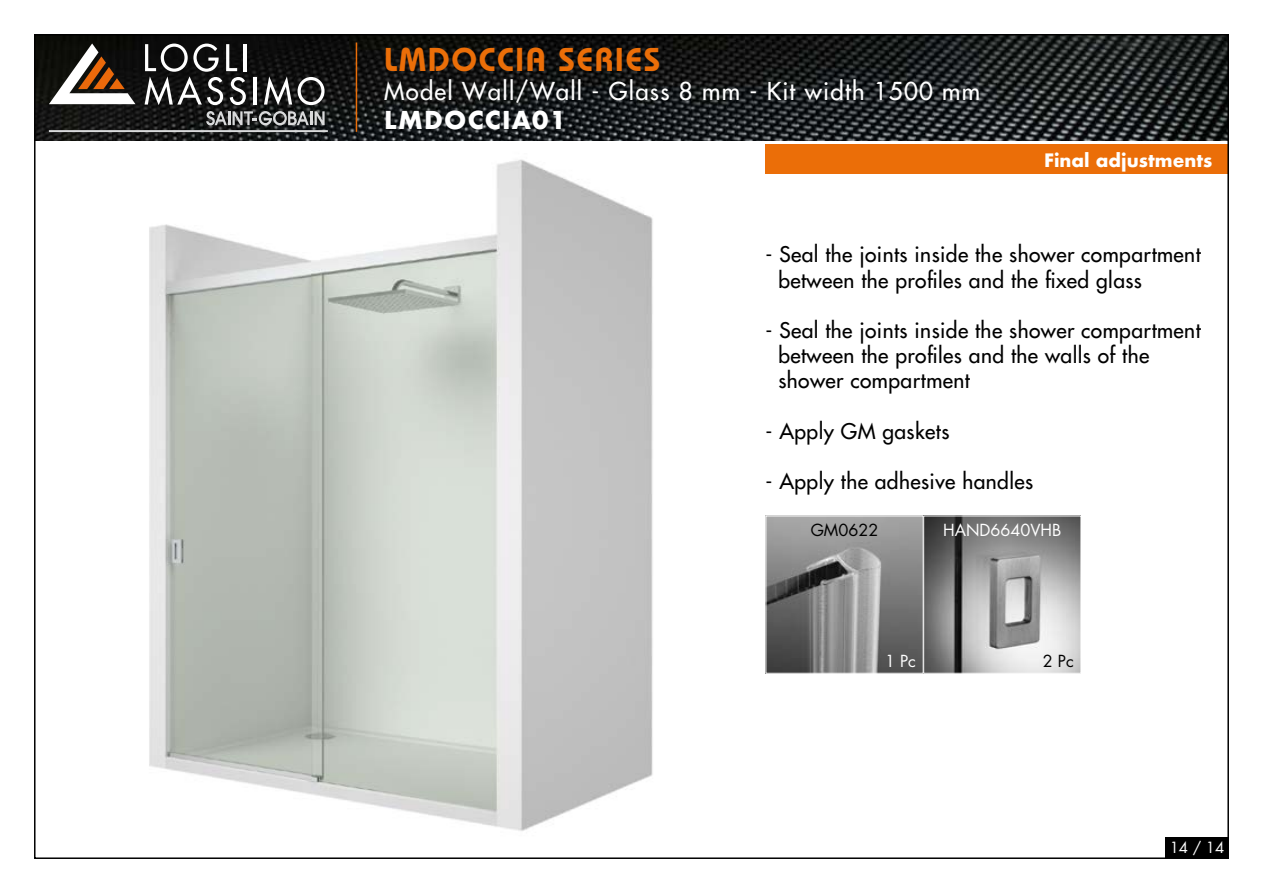
<style>
.page{position:relative;width:1263px;height:893px;background:#fff}
.page>*{position:absolute;margin:0;border:0;box-sizing:border-box;transform-origin:0 0}
.t1{font:600 33px "Bauhaus";letter-spacing:.05em;color:#eb6e08}
.t2{font:24px "Futura";letter-spacing:.05em;color:#fff}
.t3{font:700 24px "Futura";letter-spacing:.05em;color:#fff}
.t4{font:21px/25.2px "Futura";letter-spacing:.02em;color:#000}
.t5{font:700 18px "Futura";color:#fff}
.t6{font:16.2px "Futura";color:#fff}
.t7{font:16.2px "Futura";color:#000}
.t8{font:15px "Futura";color:#fff}
</style>
<div class="page">
<img style="left:37px;top:37px;width:1189px;height:103px">
<div style="left:1165px;top:838px;width:64px;height:21px;background:#000"></div>
<hr style="left:356px;top:43px;width:1px;height:89px;background:#eb6e08">
<svg style="left:49px;top:43px;width:86px;height:61px"></svg>
<hr style="left:254px;top:78px;width:3px;height:27px;background:#fff">
<svg style="left:264px;top:76px;width:28px;height:29px"></svg>
<svg style="left:298px;top:77px;width:27px;height:28px"></svg>
<svg style="left:145px;top:44px;width:101px;height:61px"></svg>
<hr style="left:243px;top:44px;width:4px;height:27px;background:#fff">
<hr style="left:49px;top:130px;width:279px;height:2px;background:#d9dadb">
<svg style="left:206px;top:111px;width:119px;height:14px;background:#717273"></svg>
<img style="left:149px;top:159px;width:504px;height:672px">
<div style="left:765px;top:145px;width:464px;height:29px;background:#eb6e08"></div>
<img style="left:767px;top:517px;width:312px;height:155px">
<div style="left:765px;top:515px;width:159px;height:159px;border:1px solid #fff"></div>
<div style="left:923px;top:515px;width:158px;height:159px;border:1px solid #fff"></div>
<h1 class="t1" style="left:384px;top:40px;width:278px">LMDOCCIA SERIES</h1>
<p class="t2" style="left:384px;top:76px;width:598px">Model Wall/Wall - Glass 8 mm - Kit width 1500 mm</p>
<p class="t3" style="left:384px;top:102px;width:183px">LMDOCCIA01</p>
<p class="t5" style="left:1044px;top:147px;width:170px">Final adjustments</p>
<p class="t4" style="left:778px;top:242px;width:424px;text-indent:-13px">- Seal the joints inside the shower compartment between the profiles and the fixed glass</p>
<p class="t4" style="left:778px;top:318px;width:424px;text-indent:-13px">- Seal the joints inside the shower compartment between the profiles and the walls of the shower compartment</p>
<p class="t4" style="left:765px;top:419px;width:185px">- Apply GM gaskets</p>
<p class="t4" style="left:765px;top:469px;width:269px">- Apply the adhesive handles</p>
<p class="t7" style="left:811px;top:520px;width:69px">GM0622</p>
<p class="t6" style="left:943px;top:520px;width:120px">HAND6640VHB</p>
<p class="t6" style="left:885px;top:651px;width:32px">1 Pc</p>
<p class="t7" style="left:1043px;top:651px;width:32px">2 Pc</p>
<p class="t8" style="left:1170px;top:838px;width:56px">14 / 14</p>
</div>
